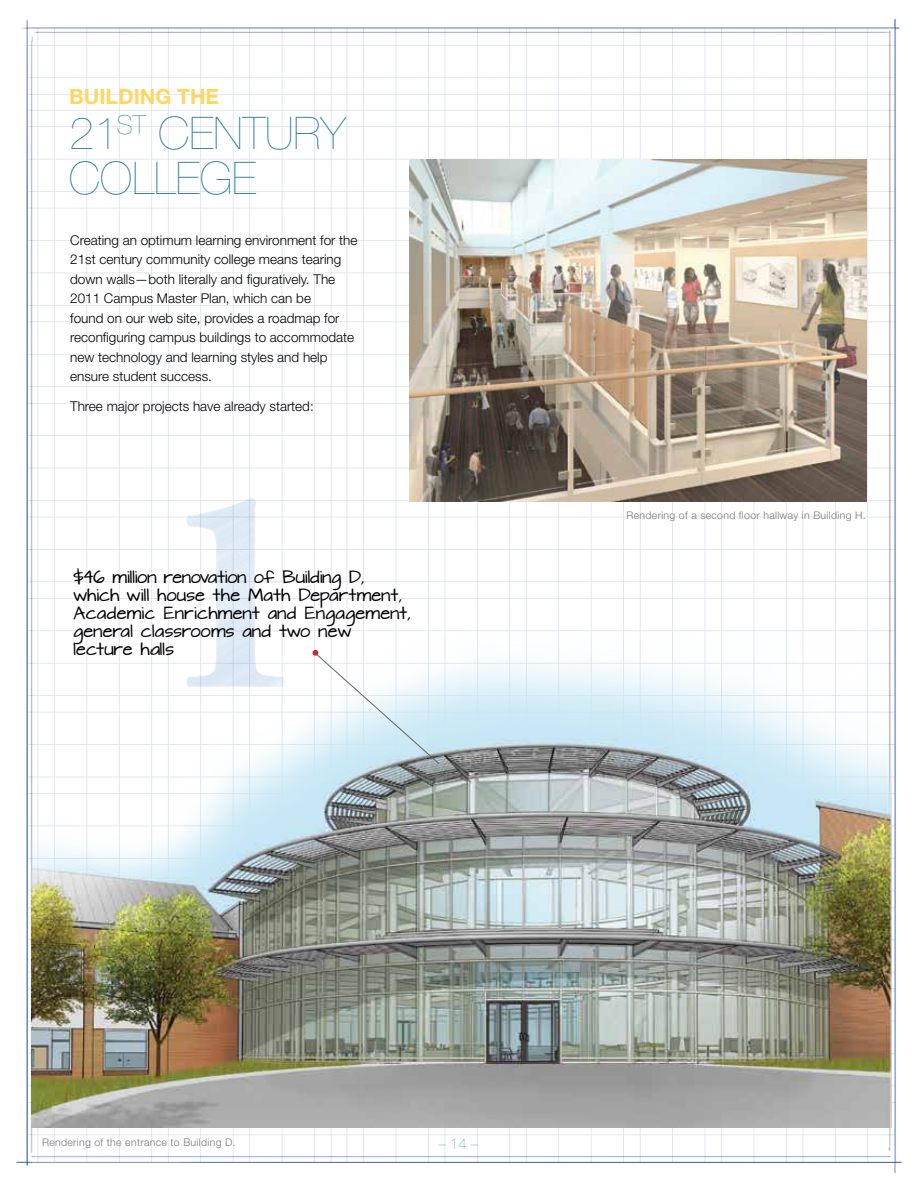
<style>
.page{position:relative;width:918px;height:1188px;background:#fff}
.page>*{position:absolute;margin:0;border:0;box-sizing:border-box;transform-origin:0 0}
.t1{font:200 45px/45px "Helvetica Neue LT Std";color:#2877a2}
.t2{font:700 21px "Helvetica Neue LT Std";color:#ffd661}
.t3{font:15px/18px "Architects Daughter";letter-spacing:.02em;color:#000}
.t4{font:200 15px "Helvetica Neue LT Std";color:#2877a2}
.t5{font:300 13.5px/19.5px "Helvetica Neue LT Std";color:#000}
.t6{font:300 10.5px "Helvetica Neue LT Std";letter-spacing:.03em;color:#77787b}
</style>
<div class="page">
<img style="left:16px;top:19px;width:886px;height:1154px">
<img style="left:28px;top:29px;width:867px;height:1133px">
<img style="left:32px;top:30px;width:863px;height:1097px">
<svg style="left:311px;top:649px;width:129px;height:116px"></svg>
<img style="left:153px;top:480px;width:162px;height:226px">
<img style="left:410px;top:159px;width:457px;height:342px">
<h2 class="t2" style="left:69px;top:83px;width:152px">BUILDING THE</h2>
<h1 class="t1" style="left:69px;top:110px;width:278px">21<sup>ST</sup> CENTURY<br>COLLEGE</h1>
<p class="t5" style="left:70px;top:230px;width:289px">Creating an optimum learning environment for the 21st century community college means tearing down walls—both literally and figuratively. The 2011 Campus Master Plan, which can be<br>found on our web site, provides a roadmap for reconfiguring campus buildings to accommodate new technology and learning styles and help ensure student success.</p>
<p class="t5" style="left:70px;top:397px;width:245px">Three major projects have already started:</p>
<p class="t3" style="left:73px;top:569px;width:339px">$46 million renovation of Building D, which will house the Math Department,<br>Academic Enrichment and Engagement, general classrooms and two new lecture halls</p>
<p class="t6" style="left:627px;top:509px;width:241px">Rendering of a second floor hallway in Building H.</p>
<p class="t6" style="left:42px;top:1136px;width:195px">Rendering of the entrance to Building D.</p>
<p class="t4" style="left:438px;top:1135px;width:42px">– 14 –</p>
</div>
